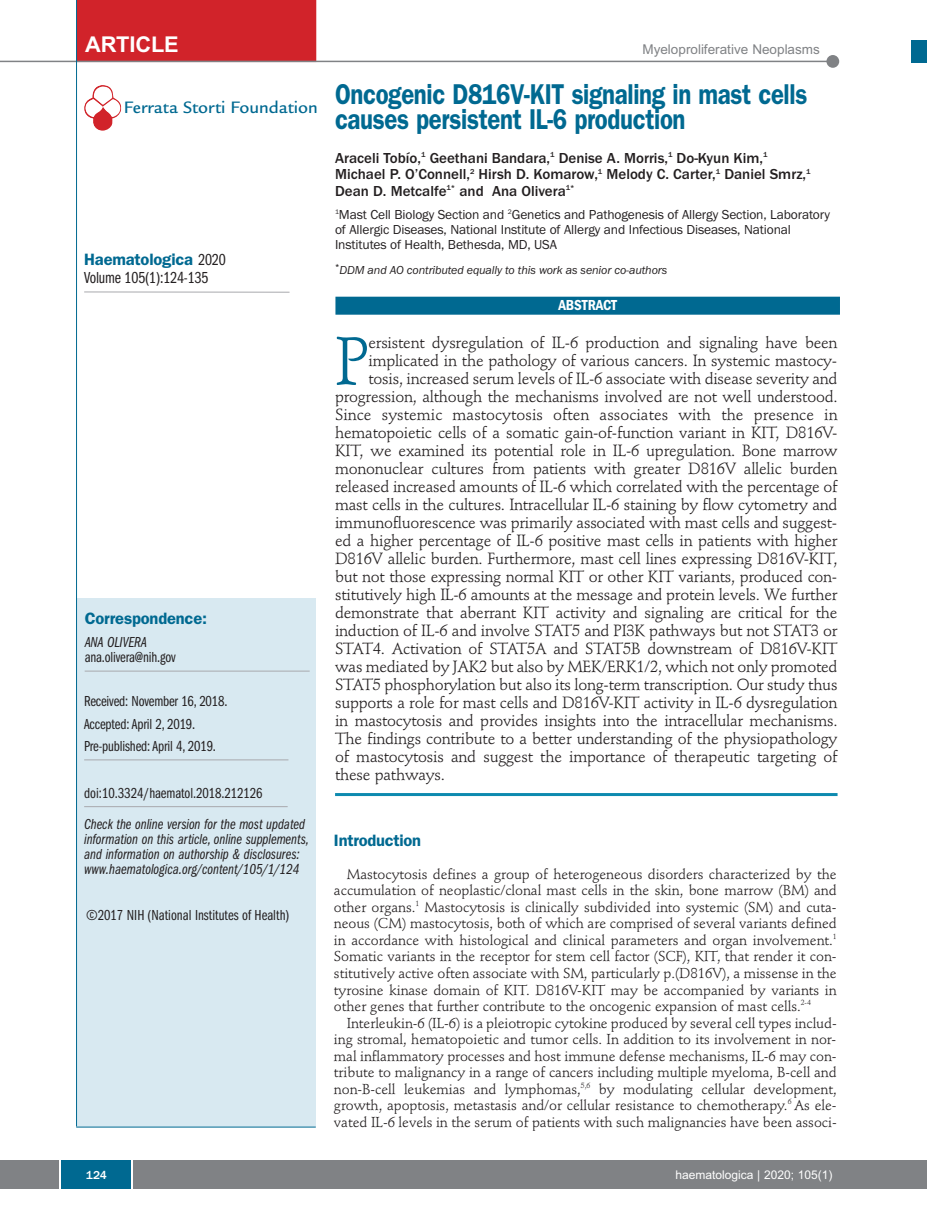
<style>
.page{position:relative;width:927px;height:1225px;background:#fff}
.page>*{position:absolute;margin:0;border:0;box-sizing:border-box;transform-origin:0 0}
.t1{font:66.45px "Stempel Schneidler";color:#006991}
.t2{font:600 28.8px/25.5px "Franklin Gothic";letter-spacing:-.015em;color:#006991;scale:.83 1}
.t3{font:700 21.75px "Arial";letter-spacing:-.01em;color:#fff}
.t4{font:500 18px "Legacy Sans";color:#006991}
.t5{font:600 16.5px "Franklin Gothic";letter-spacing:-.01em;color:#006991}
.t6{font:16.5px "Franklin Gothic Book Cmpr";letter-spacing:-.01em;color:#231f20}
.t7{font:16.05px "Stempel Schneidler";letter-spacing:-.015em;color:#231f20}
.t8{font:15px/15px "Franklin Gothic Book Cmpr Ital";color:#231f20}
.t9{font:15px/22.5px "Franklin Gothic Book Cmpr";letter-spacing:-.01em;color:#231f20}
.t10{font:500 15px/16.5px "Franklin Gothic";color:#231f20}
.t11{font:600 condensed 15px "Franklin Gothic";letter-spacing:-.005em;color:#fff}
.t12{font:14.25px/16.5px "Stempel Schneidler";letter-spacing:-.005em;color:#231f20;text-align:justify}
.t13{font:13.5px/15px "Franklin Gothic";letter-spacing:-.01em;color:#231f20}
.t14{font:13.5px "Arial";color:#808285}
.t15{font:italic 12px "Franklin Gothic";letter-spacing:-.01em;color:#231f20}
.t16{font:12px "Arial";color:#fff}
.t17{font:500 12px "Franklin Gothic";color:#fff}
.s1{font-family:"Franklin Gothic Book Cmpr";font-weight:400;color:#231f20}
</style>
<div class="page">
<div style="left:911px;top:40px;width:16px;height:22px;background:#006991"></div>
<div style="left:910px;top:1160px;width:17px;height:28px;background:#808285"></div>
<div style="left:0;top:1160px;width:910px;height:28px;background:#808285"></div>
<div style="left:61px;top:1160px;width:71px;height:28px;background:#006991"></div>
<svg style="left:60px;top:1160px;width:1px;height:28px"></svg>
<svg style="left:132px;top:1160px;width:1px;height:28px"></svg>
<div style="left:77px;top:598px;width:239px;height:529px;background:#d8e9f1"></div>
<hr style="left:84px;top:759px;width:204px;height:1px;background:#a8a9ad">
<hr style="left:85px;top:671px;width:225px;height:1px;background:#a8a9ad">
<hr style="left:76px;top:1126px;width:240px;height:1px;background:#006991">
<hr style="left:84px;top:292px;width:206px;height:1px;background:#a8a9ad">
<div style="left:77px;top:0;width:239px;height:62px;background:#d1232a"></div>
<hr style="left:0;top:61px;width:830px;height:1px;background:#808285">
<div style="left:826px;top:55px;width:13px;height:13px;background:#808285;border-radius:50%"></div>
<hr style="left:84px;top:806px;width:204px;height:1px;background:#a8a9ad">
<hr style="left:76px;top:0;width:1px;height:1126px;background:#006991">
<img style="left:84px;top:85px;width:37px;height:46px">
<hr style="left:335px;top:793px;width:502px;height:3px;background:#0d8aaf">
<div style="left:335px;top:297px;width:505px;height:18px;background:#006991"></div>
<h3 class="t3" style="left:85px;top:32px;width:95px">ARTICLE</h3>
<p class="t14" style="left:642px;top:42px;width:179px">Myeloproliferative Neoplasms</p>
<p class="t4" style="left:124px;top:101px;width:196px">Ferrata Storti Foundation</p>
<p class="t5" style="left:84px;top:254px;width:143px">Haematologica <span class="s1">2020</span></p>
<p class="t6" style="left:84px;top:272px;width:126px">Volume 105(1):124-135</p>
<p class="t5" style="left:85px;top:612px;width:124px">Correspondence:</p>
<p class="t8" style="left:85px;top:636px;width:64px">ANA OLIVERA</p>
<p class="t9" style="left:85px;top:647px;width:93px">ana.olivera@nih.gov</p>
<p class="t9" style="left:84px;top:691px;width:145px">Received: November 16, 2018.<br>Accepted: April 2, 2019.<br>Pre-published: April 4, 2019.</p>
<p class="t9" style="left:84px;top:783px;width:180px">doi:10.3324/haematol.2018.212126</p>
<p class="t8" style="left:84px;top:817px;width:226px">Check the online version for the most updated information on this article, online supplements, and information on authorship &amp; disclosures: www.haematologica.org/content/105/1/124</p>
<p class="t9" style="left:86px;top:904px;width:205px">©2017 NIH (National Institutes of Health)</p>
<h2 class="t2" style="left:335px;top:83px;width:571px">Oncogenic D816V-KIT signaling in mast cells causes persistent IL-6 production</h2>
<p class="t10" style="left:335px;top:149px;width:477px">Araceli Tobío,<sup>1</sup> Geethani Bandara,<sup>1</sup> Denise A. Morris,<sup>1</sup> Do-Kyun Kim,<sup>1<br></sup>Michael P. O’Connell,<sup>2</sup> Hirsh D. Komarow,<sup>1</sup> Melody C. Carter,<sup>1</sup> Daniel Smrz,<sup>1<br></sup>Dean D. Metcalfe<sup>1*</sup> and Ana Olivera<sup>1*</sup></p>
<p class="t13" style="left:335px;top:207px;width:496px"><sup>1</sup>Mast Cell Biology Section and <sup>2</sup>Genetics and Pathogenesis of Allergy Section, Laboratory of Allergic Diseases, National Institute of Allergy and Infectious Diseases, National<br>Institutes of Health, Bethesda, MD, USA</p>
<p class="t15" style="left:335px;top:263px;width:334px"><sup>*</sup>DDM and AO contributed equally to this work as senior co-authors</p>
<p class="t11" style="left:558px;top:300px;width:60px">ABSTRACT</p>
<h1 class="t1" style="left:335px;top:334px;width:36px">P</h1>
<p class="t7" style="left:368px;top:336px;width:471px">ersistent dysregulation of IL-6 production and signaling have been</p>
<p class="t7" style="left:368px;top:354px;width:470px">implicated in the pathology of various cancers. In systemic mastocy-</p>
<p class="t7" style="left:368px;top:372px;width:471px">tosis, increased serum levels of IL-6 associate with disease severity and</p>
<p class="t7" style="left:335px;top:390px;width:504px">progression, although the mechanisms involved are not well understood.</p>
<p class="t7" style="left:335px;top:408px;width:504px">Since systemic mastocytosis often associates with the presence in</p>
<p class="t7" style="left:335px;top:426px;width:504px">hematopoietic cells of a somatic gain-of-function variant in KIT, D816V-</p>
<p class="t7" style="left:335px;top:444px;width:504px">KIT, we examined its potential role in IL-6 upregulation. Bone marrow</p>
<p class="t7" style="left:335px;top:462px;width:504px">mononuclear cultures from patients with greater D816V allelic burden</p>
<p class="t7" style="left:335px;top:480px;width:504px">released increased amounts of IL-6 which correlated with the percentage of</p>
<p class="t7" style="left:335px;top:498px;width:504px">mast cells in the cultures. Intracellular IL-6 staining by flow cytometry and</p>
<p class="t7" style="left:335px;top:516px;width:504px">immunofluorescence was primarily associated with mast cells and suggest-</p>
<p class="t7" style="left:335px;top:534px;width:504px">ed a higher percentage of IL-6 positive mast cells in patients with higher</p>
<p class="t7" style="left:335px;top:552px;width:504px">D816V allelic burden. Furthermore, mast cell lines expressing D816V-KIT,</p>
<p class="t7" style="left:335px;top:570px;width:504px">but not those expressing normal KIT or other KIT variants, produced con-</p>
<p class="t7" style="left:335px;top:588px;width:504px">stitutively high IL-6 amounts at the message and protein levels. We further</p>
<p class="t7" style="left:335px;top:606px;width:504px">demonstrate that aberrant KIT activity and signaling are critical for the</p>
<p class="t7" style="left:335px;top:624px;width:504px">induction of IL-6 and involve STAT5 and PI3K pathways but not STAT3 or</p>
<p class="t7" style="left:335px;top:642px;width:504px">STAT4. Activation of STAT5A and STAT5B downstream of D816V-KIT</p>
<p class="t7" style="left:335px;top:660px;width:504px">was mediated by JAK2 but also by MEK/ERK1/2, which not only promoted</p>
<p class="t7" style="left:335px;top:678px;width:504px">STAT5 phosphorylation but also its long-term transcription. Our study thus</p>
<p class="t7" style="left:335px;top:696px;width:504px">supports a role for mast cells and D816V-KIT activity in IL-6 dysregulation</p>
<p class="t7" style="left:335px;top:714px;width:504px">in mastocytosis and provides insights into the intracellular mechanisms.</p>
<p class="t7" style="left:335px;top:732px;width:504px">The findings contribute to a better understanding of the physiopathology</p>
<p class="t7" style="left:335px;top:750px;width:504px">of mastocytosis and suggest the importance of therapeutic targeting of</p>
<p class="t7" style="left:335px;top:768px;width:111px">these pathways.</p>
<p class="t5" style="left:334px;top:834px;width:89px">Introduction</p>
<p class="t12" style="left:334px;top:867px;width:504px;text-indent:13px">Mastocytosis defines a group of heterogeneous disorders characterized by the accumulation of neoplastic/clonal mast cells in the skin, bone marrow (BM) and other organs.<sup>1</sup> Mastocytosis is clinically subdivided into systemic (SM) and cuta&shy;neous (CM) mastocytosis, both of which are comprised of several variants defined in accordance with histological and clinical parameters and organ involvement.<sup>1<br></sup>Somatic variants in the receptor for stem cell factor (SCF), KIT, that render it con&shy;stitutively active often associate with SM, particularly p.(D816V), a missense in the tyrosine kinase domain of KIT. D816V-KIT may be accompanied by variants in other genes that further contribute to the oncogenic expansion of mast cells.<sup>2-4</sup></p>
<p class="t12" style="left:334px;top:1015px;width:504px;text-indent:13px">Interleukin-6 (IL-6) is a pleiotropic cytokine produced by several cell types includ&shy;ing stromal, hematopoietic and tumor cells. In addition to its involvement in nor&shy;mal inflammatory processes and host immune defense mechanisms, IL-6 may con&shy;tribute to malignancy in a range of cancers including multiple myeloma, B-cell and non-B-cell leukemias and lymphomas,<sup>5,6</sup> by modulating cellular development, growth, apoptosis, metastasis and/or cellular resistance to chemotherapy.<sup>6</sup> As ele&shy;vated IL-6 levels in the serum of patients with such malignancies have been associ-</p>
<p class="t17" style="left:86px;top:1167px;width:22px">124</p>
<p class="t16" style="left:676px;top:1167px;width:158px">haematologica | 2020; 105(1)</p>
</div>
